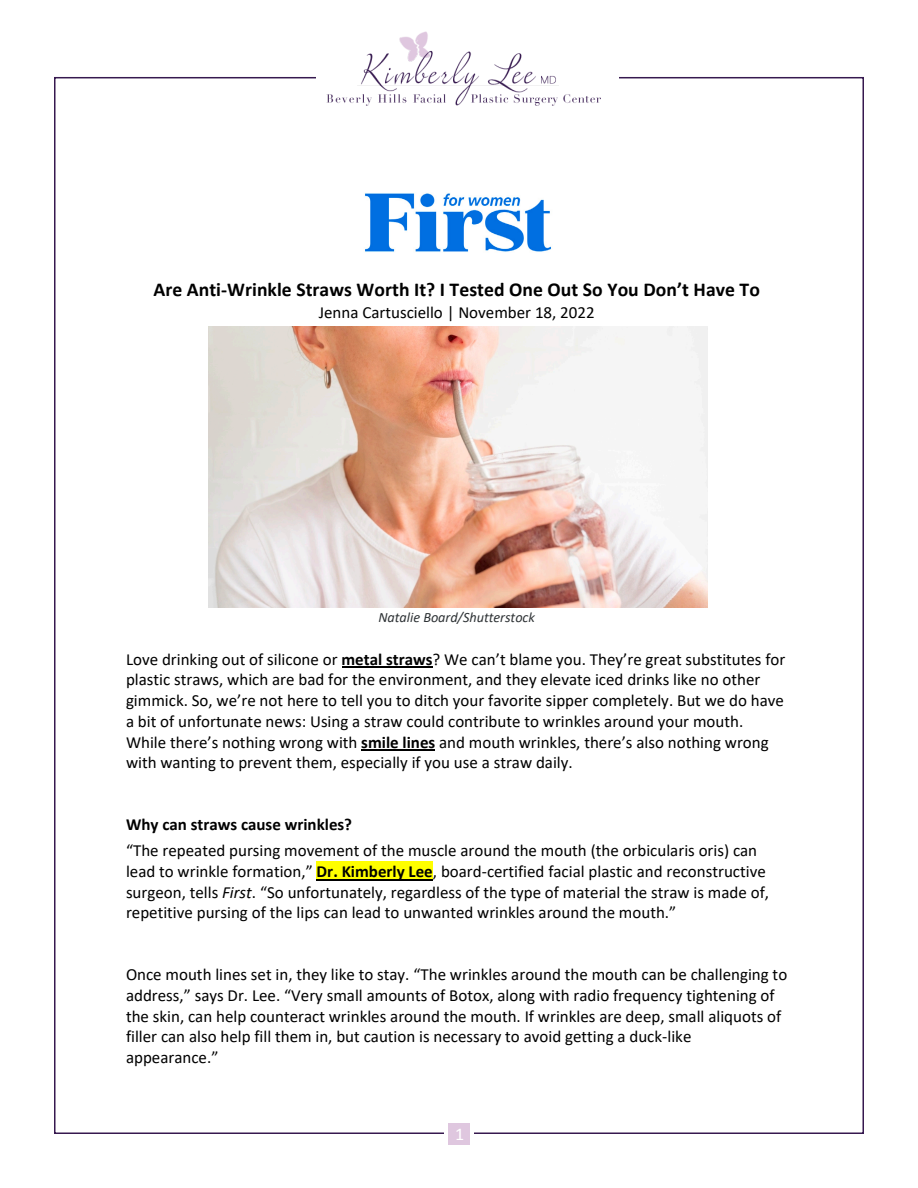
<style>
.page{position:relative;width:918px;height:1188px;background:#fff}
.page>*{position:absolute;margin:0;border:0;box-sizing:border-box;transform-origin:0 0}
.t1{font:700 19.65px "Calibri";letter-spacing:.005em;color:#000}
.t2{font:18px "Calibri";color:#fff}
.t3{font:16.95px/20.7px "Calibri";color:#000}
.t4{font:italic 14.25px "Calibri";letter-spacing:-.005em;color:#2f3336}
.s1{font-weight:700}
.s2{font-style:italic}
</style>
<div class="page">
<img style="left:326px;top:32px;width:274px;height:73px">
<div style="left:448px;top:1123px;width:22px;height:22px;background:#dfc7df"></div>
<hr style="left:342px;top:667px;width:91px;height:1px;background:#000">
<hr style="left:361px;top:750px;width:74px;height:1px;background:#000">
<div style="left:317px;top:861px;width:116px;height:20px;background:#ff0"></div>
<hr style="left:317px;top:879px;width:116px;height:1px;background:#000">
<img style="left:365px;top:193px;width:186px;height:59px">
<img style="left:209px;top:327px;width:498px;height:280px">
<p class="t1" style="left:153px;top:276px;width:608px">Are Anti-Wrinkle Straws Worth It? I Tested One Out So You Don’t Have To</p>
<p class="t3" style="left:319px;top:301px;width:277px">Jenna Cartusciello | November 18, 2022</p>
<p class="t4" style="left:379px;top:608px;width:158px">Natalie Board/Shutterstock</p>
<p class="t3" style="left:126px;top:648px;width:661px">Love drinking out of silicone or <span class="s1">metal straws</span>? We can’t blame you. They’re great substitutes for plastic straws, which are bad for the environment, and they elevate iced drinks like no other gimmick. So, we’re not here to tell you to ditch your favorite sipper completely. But we do have a bit of unfortunate news: Using a straw could contribute to wrinkles around your mouth.<br>While there’s nothing wrong with <span class="s1">smile lines</span> and mouth wrinkles, there’s also nothing wrong with wanting to prevent them, especially if you use a straw daily.</p>
<p class="t3" style="left:126px;top:811px;width:633px;line-height:26.4px"><span class="s1">Why can straws cause wrinkles?<br></span>“The repeated pursing movement of the muscle around the mouth (the orbicularis oris) can</p>
<p class="t3" style="left:126px;top:861px;width:645px">lead to wrinkle formation,” <span class="s1">Dr. Kimberly Lee</span>, board-certified facial plastic and reconstructive surgeon, tells <span class="s2">First</span>. “So unfortunately, regardless of the type of material the straw is made of, repetitive pursing of the lips can lead to unwanted wrinkles around the mouth.”</p>
<p class="t3" style="left:126px;top:964px;width:663px">Once mouth lines set in, they like to stay. “The wrinkles around the mouth can be challenging to address,” says Dr. Lee. “Very small amounts of Botox, along with radio frequency tightening of the skin, can help counteract wrinkles around the mouth. If wrinkles are deep, small aliquots of filler can also help fill them in, but caution is necessary to avoid getting a duck-like appearance.”</p>
<p class="t2" style="left:455px;top:1123px;width:11px">1</p>
</div>
